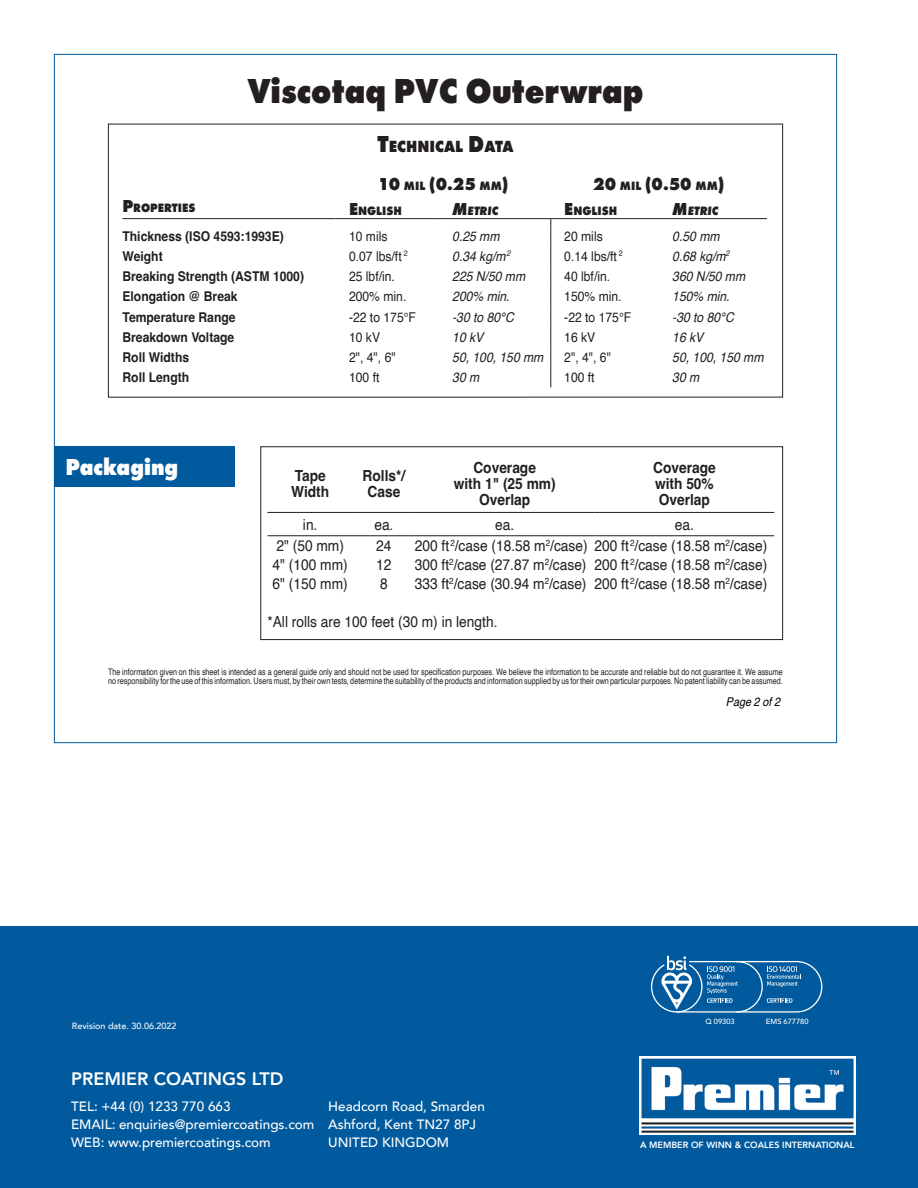
<style>
.page{position:relative;width:918px;height:1188px;background:#fff}
.page>*{position:absolute;margin:0;border:0;box-sizing:border-box;transform-origin:0 0}
.Subhead_1{font:800 36px "Futura PT";color:#231f20;scale:.9 1}
.Subhead_1-2{font:800 24px "Futura PT";color:#fff;scale:.9 1}
.Subhead_2{font:800 18px "Futura PT";color:#231f20;scale:.9 1}
.t1{font:800 18px "Avenir";color:#fff}
.Subhead_2-2{font:800 16.8px "Futura PT";color:#231f20;scale:.9 1}
.Body_text{font:15.3px "Helvetica";color:#231f20;scale:.9 1}
.Body_text-2{font:700 15.3px "Helvetica";color:#231f20;scale:.9 1}
.t2{font:500 13.5px "Avenir";color:#fff}
.Body_text-3{font:700 13.5px "Helvetica";color:#231f20;scale:.9 1}
.Body_text-4{font:13.5px "Helvetica";color:#231f20;scale:.9 1}
.Body_text-5{font:italic 13.5px "Helvetica";color:#231f20;scale:.9 1}
.Subhead_2-3{font:800 12.6px "Futura PT";color:#231f20;scale:.9 1}
.Subhead_2-4{font:italic 800 12.6px "Futura PT";color:#231f20;scale:.9 1}
.Body_text-6{font:italic 12px "Helvetica";color:#000;scale:.9 1}
.t3{font:9px "Helvetica";color:#231f20;scale:.8 1}
.t4{font:800 9px "Avenir";color:#fff}
.t5{font:500 9px "Avenir";color:#fff}
.t6{font:500 7.5px "Avenir";color:#fff}
.s1{font-size:24px}
.s2{font-size:12.6px}
.s3{font-size:18px}
</style>
<div class="page">
<div style="left:0;top:927px;width:918px;height:261px;background:#015a9d"></div>
<img style="left:640px;top:1057px;width:216px;height:77px">
<svg style="left:651px;top:956px;width:171px;height:57px"></svg>
<svg style="left:108px;top:124px;width:675px;height:274px"></svg>
<hr style="left:122px;top:218px;width:214px;height:1px;background:#231f20">
<hr style="left:336px;top:218px;width:103px;height:1px;background:#231f20">
<hr style="left:439px;top:218px;width:112px;height:1px;background:#231f20">
<hr style="left:551px;top:218px;width:108px;height:1px;background:#231f20">
<hr style="left:659px;top:218px;width:108px;height:1px;background:#231f20">
<svg style="left:550px;top:219px;width:1px;height:168px"></svg>
<div style="left:54px;top:446px;width:181px;height:41px;background:#015a9d"></div>
<div style="left:260px;top:446px;width:523px;height:194px;border:1px solid #231f20"></div>
<hr style="left:267px;top:512px;width:86px;height:1px;background:#231f20">
<hr style="left:353px;top:512px;width:62px;height:1px;background:#231f20">
<hr style="left:415px;top:512px;width:180px;height:1px;background:#231f20">
<hr style="left:595px;top:512px;width:179px;height:1px;background:#231f20">
<hr style="left:267px;top:535px;width:86px;height:1px;background:#231f20">
<hr style="left:353px;top:535px;width:62px;height:1px;background:#231f20">
<hr style="left:415px;top:535px;width:180px;height:1px;background:#231f20">
<hr style="left:595px;top:535px;width:179px;height:1px;background:#231f20">
<p class="Subhead_1" style="left:247px;top:68px;width:442px">Viscotaq PVC Outerwrap</p>
<p class="Subhead_2-2" style="left:377px;top:135px;width:153px"><span class="s1">T</span>ECHNICAL <span class="s1">D</span>ATA</p>
<p class="Subhead_2" style="left:378px;top:173px;width:146px">10 <span class="s2">MIL</span> (0.25 <span class="s2">MM</span>)</p>
<p class="Subhead_2" style="left:593px;top:173px;width:147px">20 <span class="s2">MIL</span> (0.50 <span class="s2">MM</span>)</p>
<p class="Subhead_2-3" style="left:122px;top:200px;width:83px"><span class="s3">P</span>ROPERTIES</p>
<p class="Subhead_2-3" style="left:349px;top:203px;width:60px"><span class="s3">E</span>NGLISH</p>
<p class="Subhead_2-4" style="left:452px;top:203px;width:53px"><span class="s3">M</span>ETRIC</p>
<p class="Subhead_2-3" style="left:564px;top:203px;width:60px"><span class="s3">E</span>NGLISH</p>
<p class="Subhead_2-4" style="left:672px;top:203px;width:53px"><span class="s3">M</span>ETRIC</p>
<p class="Body_text-3" style="left:122px;top:228px;width:181px">Thickness (ISO 4593:1993E)</p>
<p class="Body_text-4" style="left:349px;top:225px;width:44px">10 mils</p>
<p class="Body_text-5" style="left:452px;top:225px;width:54px">0.25 mm</p>
<p class="Body_text-4" style="left:564px;top:225px;width:44px">20 mils</p>
<p class="Body_text-5" style="left:672px;top:225px;width:54px">0.50 mm</p>
<p class="Body_text-3" style="left:122px;top:248px;width:46px">Weight</p>
<p class="Body_text-4" style="left:349px;top:246px;width:67px">0.07 lbs/ft <sup>2</sup></p>
<p class="Body_text-5" style="left:452px;top:245px;width:66px">0.34 kg/m<sup>2</sup></p>
<p class="Body_text-4" style="left:564px;top:246px;width:67px">0.14 lbs/ft <sup>2</sup></p>
<p class="Body_text-5" style="left:672px;top:245px;width:65px">0.68 kg/m<sup>2</sup></p>
<p class="Body_text-3" style="left:122px;top:268px;width:203px">Breaking Strength (ASTM 1000)</p>
<p class="Body_text-4" style="left:349px;top:266px;width:53px">25 lbf/in.</p>
<p class="Body_text-5" style="left:452px;top:266px;width:83px">225 N/50 mm</p>
<p class="Body_text-4" style="left:564px;top:266px;width:53px">40 lbf/in.</p>
<p class="Body_text-5" style="left:672px;top:266px;width:83px">360 N/50 mm</p>
<p class="Body_text-3" style="left:122px;top:288px;width:129px">Elongation @ Break</p>
<p class="Body_text-4" style="left:349px;top:286px;width:65px">200% min.</p>
<p class="Body_text-5" style="left:452px;top:286px;width:65px">200% min.</p>
<p class="Body_text-4" style="left:564px;top:286px;width:65px">150% min.</p>
<p class="Body_text-5" style="left:672px;top:286px;width:65px">150% min.</p>
<p class="Body_text-3" style="left:122px;top:309px;width:127px">Temperature Range</p>
<p class="Body_text-4" style="left:349px;top:306px;width:76px">-22 to 175°F</p>
<p class="Body_text-5" style="left:452px;top:306px;width:70px">-30 to 80°C</p>
<p class="Body_text-4" style="left:564px;top:306px;width:76px">-22 to 175°F</p>
<p class="Body_text-5" style="left:672px;top:306px;width:70px">-30 to 80°C</p>
<p class="Body_text-3" style="left:122px;top:329px;width:126px">Breakdown Voltage</p>
<p class="Body_text-4" style="left:349px;top:327px;width:36px">10 kV</p>
<p class="Body_text-5" style="left:452px;top:326px;width:36px">10 kV</p>
<p class="Body_text-4" style="left:564px;top:327px;width:36px">16 kV</p>
<p class="Body_text-5" style="left:672px;top:326px;width:36px">16 kV</p>
<p class="Body_text-3" style="left:122px;top:349px;width:76px">Roll Widths</p>
<p class="Body_text-4" style="left:349px;top:347px;width:53px">2", 4", 6"</p>
<p class="Body_text-5" style="left:452px;top:347px;width:103px">50, 100, 150 mm</p>
<p class="Body_text-4" style="left:564px;top:347px;width:53px">2", 4", 6"</p>
<p class="Body_text-5" style="left:672px;top:347px;width:103px">50, 100, 150 mm</p>
<p class="Body_text-3" style="left:122px;top:369px;width:76px">Roll Length</p>
<p class="Body_text-4" style="left:349px;top:367px;width:35px">100 ft</p>
<p class="Body_text-5" style="left:452px;top:367px;width:32px">30 m</p>
<p class="Body_text-4" style="left:564px;top:367px;width:35px">100 ft</p>
<p class="Body_text-5" style="left:672px;top:367px;width:32px">30 m</p>
<p class="Subhead_1-2" style="left:66px;top:452px;width:127px">Packaging</p>
<p class="Body_text-2" style="left:295px;top:466px;width:36px">Tape</p>
<p class="Body_text-2" style="left:291px;top:483px;width:44px">Width</p>
<p class="Body_text-2" style="left:363px;top:466px;width:49px">Rolls*/</p>
<p class="Body_text-2" style="left:367px;top:483px;width:38px">Case</p>
<p class="Body_text-2" style="left:473px;top:458px;width:71px">Coverage</p>
<p class="Body_text-2" style="left:454px;top:474px;width:115px">with 1" (25 mm)</p>
<p class="Body_text-2" style="left:479px;top:491px;width:58px">Overlap</p>
<p class="Body_text-2" style="left:653px;top:458px;width:71px">Coverage</p>
<p class="Body_text-2" style="left:655px;top:474px;width:67px">with 50%</p>
<p class="Body_text-2" style="left:659px;top:491px;width:58px">Overlap</p>
<p class="Body_text" style="left:303px;top:513px;width:18px">in.</p>
<p class="Body_text" style="left:374px;top:513px;width:23px">ea.</p>
<p class="Body_text" style="left:495px;top:513px;width:23px">ea.</p>
<p class="Body_text" style="left:675px;top:513px;width:23px">ea.</p>
<p class="Body_text" style="left:276px;top:534px;width:77px">2" (50 mm)</p>
<p class="Body_text" style="left:376px;top:534px;width:18px">24</p>
<p class="Body_text" style="left:415px;top:534px;width:194px">200 ft<sup>2</sup>/case (18.58 m<sup>2</sup>/case)</p>
<p class="Body_text" style="left:595px;top:534px;width:194px">200 ft<sup>2</sup>/case (18.58 m<sup>2</sup>/case)</p>
<p class="Body_text" style="left:273px;top:553px;width:85px">4" (100 mm)</p>
<p class="Body_text" style="left:376px;top:553px;width:18px">12</p>
<p class="Body_text" style="left:415px;top:553px;width:192px">300 ft<sup>2</sup>/case (27.87 m<sup>2</sup>/case)</p>
<p class="Body_text" style="left:595px;top:553px;width:194px">200 ft<sup>2</sup>/case (18.58 m<sup>2</sup>/case)</p>
<p class="Body_text" style="left:273px;top:572px;width:85px">6" (150 mm)</p>
<p class="Body_text" style="left:380px;top:572px;width:10px">8</p>
<p class="Body_text" style="left:415px;top:572px;width:192px">333 ft<sup>2</sup>/case (30.94 m<sup>2</sup>/case)</p>
<p class="Body_text" style="left:595px;top:572px;width:194px">200 ft<sup>2</sup>/case (18.58 m<sup>2</sup>/case)</p>
<p class="Body_text" style="left:267px;top:610px;width:257px">*All rolls are 100 feet (30 m) in length.</p>
<p class="t3" style="left:108px;top:664px;width:845px">The information given on this sheet is intended as a general guide only and should not be used for specification purposes. We believe the information to be accurate and reliable but do not guarantee it. We assume</p>
<p class="t3" style="left:108px;top:673px;width:845px">no responsibility for the use of this information. Users must, by their own tests, determine the suitability of the products and information supplied by us for their own particular purposes. No patent liability can be assumed.</p>
<p class="t5" style="left:72px;top:1018px;width:106px">Revision date. 30.06.2022</p>
<p class="t1" style="left:71px;top:1065px;width:214px">PREMIER COATINGS LTD</p>
<p class="t2" style="left:71px;top:1094px;width:161px">TEL: +44 (0) 1233 770 663</p>
<p class="t2" style="left:71px;top:1112px;width:245px">EMAIL: enquiries@premiercoatings.com</p>
<p class="t2" style="left:71px;top:1130px;width:201px">WEB: www.premiercoatings.com</p>
<p class="t2" style="left:328px;top:1094px;width:158px">Headcorn Road, Smarden</p>
<p class="t2" style="left:328px;top:1112px;width:149px">Ashford, Kent TN27 8PJ</p>
<p class="t2" style="left:328px;top:1130px;width:122px">UNITED KINGDOM</p>
<p class="Body_text-6" style="left:726px;top:693px;width:62px">Page 2 of 2</p>
<p class="t6" style="left:706px;top:1015px;width:31px">Q 09303</p>
<p class="t6" style="left:766px;top:1015px;width:44px">EMS 677780</p>
<p class="t4" style="left:640px;top:1137px;width:216px">A MEMBER OF WINN &amp; COALES INTERNATIONAL</p>
</div>
